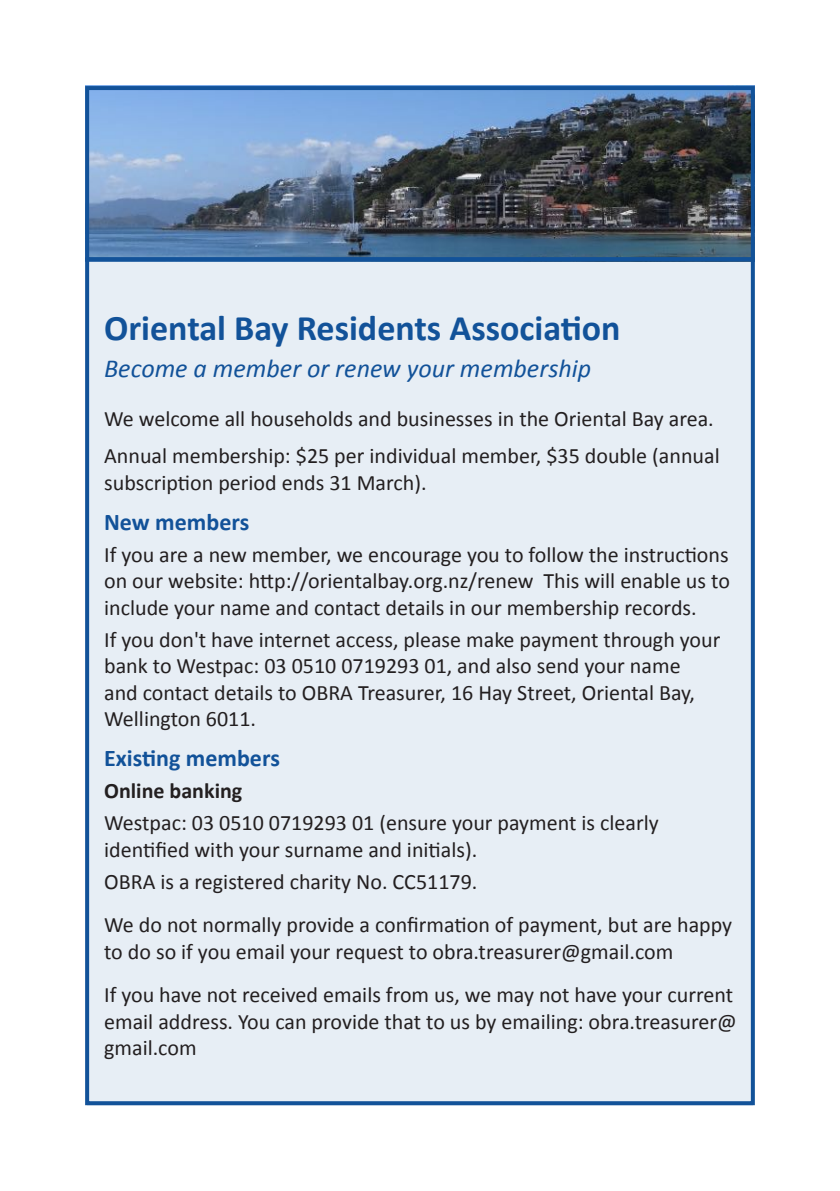
<style>
.page{position:relative;width:840px;height:1191px;background:#fff}
.page>*{position:absolute;margin:0;border:0;box-sizing:border-box;transform-origin:0 0}
.t1{font:700 36px "Calibri";color:#125299}
.t2{font:italic 26px "Calibri";color:#125299}
.t3{font:700 24px "Calibri";color:#125299}
.t4{font:22px/26.4px "Calibri";color:#231f20}
.t5{font:700 22px "Calibri";color:#231f20}
</style>
<div class="page">
<div style="left:87px;top:262px;width:665px;height:844px;background:#e7eef5"></div>
<img style="left:85px;top:85px;width:669px;height:171px">
<div style="left:85px;top:86px;width:669px;height:175px;border:4px solid #125299"></div>
<div style="left:85px;top:257px;width:669px;height:848px;border:4px solid #125299"></div>
<h1 class="t1" style="left:104px;top:305px;width:517px">Oriental Bay Residents Association</h1>
<p class="t2" style="left:104px;top:350px;width:488px">Become a member or renew your membership</p>
<p class="t4" style="left:104px;top:399px;width:616px;line-height:37.8px">We welcome all households and businesses in the Oriental Bay area.<br>Annual membership: $25 per individual member, $35 double (annual</p>
<p class="t4" style="left:104px;top:469px;width:324px">subscription period ends 31 March).</p>
<p class="t3" style="left:104px;top:506px;width:146px">New members</p>
<p class="t4" style="left:104px;top:541px;width:627px;text-align:justify">If you are a new member, we encourage you to follow the instructions on our website: http://orientalbay.org.nz/renew This will enable us to include your name and contact details in our membership records.</p>
<p class="t4" style="left:104px;top:626px;width:617px">If you don't have internet access, please make payment through your bank to Westpac: 03 0510 0719293 01, and also send your name<br>and contact details to OBRA Treasurer, 16 Hay Street, Oriental Bay, Wellington 6011.</p>
<p class="t3" style="left:104px;top:743px;width:177px">Existing members</p>
<p class="t5" style="left:104px;top:777px;width:140px">Online banking</p>
<p class="t4" style="left:104px;top:810px;width:555px">Westpac: 03 0510 0719293 01 (ensure your payment is clearly identified with your surname and initials).</p>
<p class="t4" style="left:104px;top:860px;width:629px;line-height:43.4px">OBRA is a registered charity No. CC51179.<br>We do not normally provide a confirmation of payment, but are happy</p>
<p class="t4" style="left:104px;top:930px;width:630px;line-height:43.4px">to do so if you email your request to obra.treasurer@gmail.com<br>If you have not received emails from us, we may not have your current</p>
<p class="t4" style="left:104px;top:1008px;width:634px">email address. You can provide that to us by emailing: obra.treasurer@ gmail.com</p>
</div>
